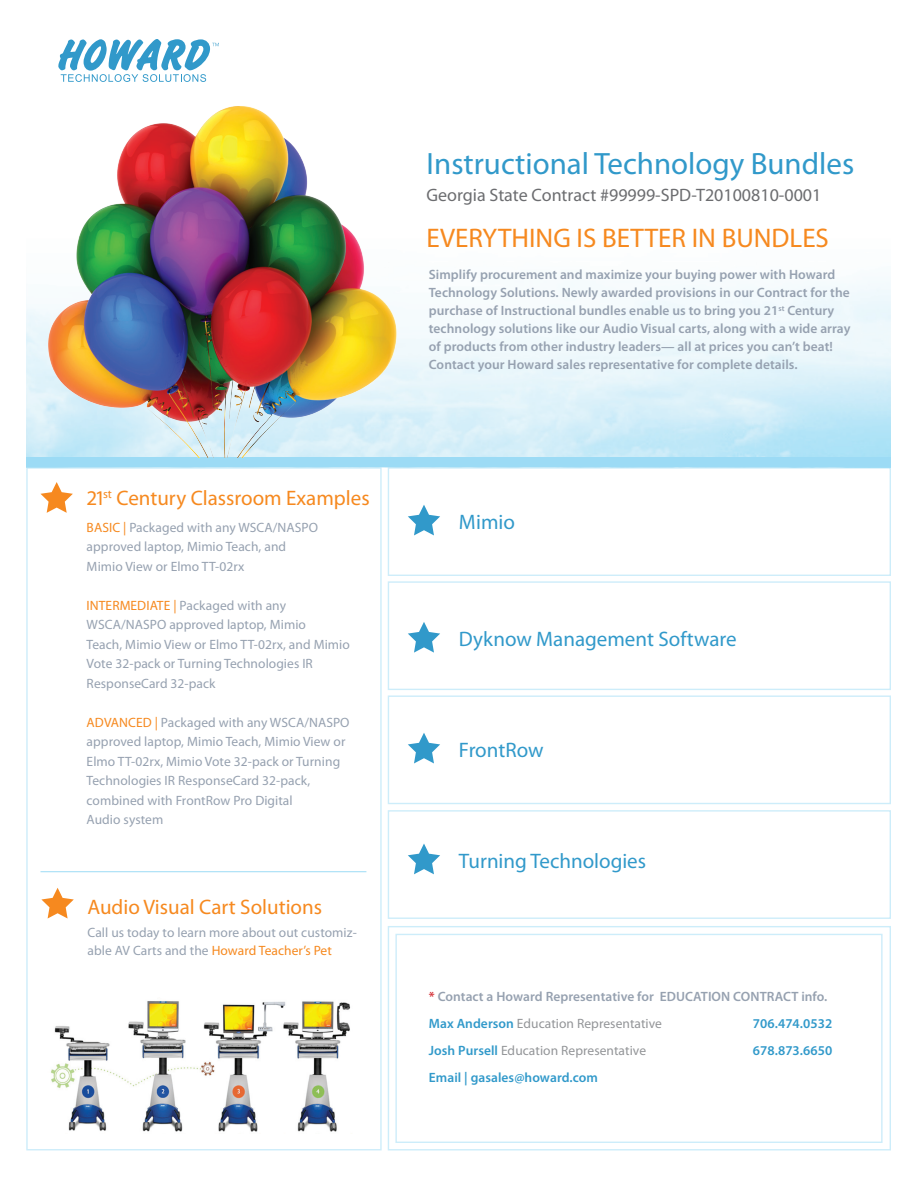
<style>
.page{position:relative;width:918px;height:1188px;background:#fff}
.page>*{position:absolute;margin:0;border:0;box-sizing:border-box;transform-origin:0 0}
.t1{font:30.9px "Myriad Pro";color:#3199ca}
.t2{font:27px "Myriad Pro";color:#f6891f}
.t3{font:21px "Myriad Pro";color:#3199ca}
.t4{font:21px "Myriad Pro";color:#f6891f}
.t5{font:18px "Myriad Pro";color:#6c6d70}
.t6{font:13.5px/19.5px "Myriad Pro";letter-spacing:.005em;color:#96a1b0}
.t7{font:600 13.5px/18px "Myriad Pro";letter-spacing:.005em;color:#96a1b0}
.t8{font:600 13.5px "Myriad Pro";letter-spacing:.005em;color:#3199ca}
.t9{font:13.5px "Myriad Pro";letter-spacing:.005em;color:#939598}
.s1{color:#f6891f}
.s2{color:#d1232a}
.s3{color:#3199ca}
.s4{font-weight:400;color:#939598}
.s5{font-weight:600;color:#3199ca}
</style>
<div class="page">
<svg style="left:58px;top:39px;width:161px;height:43px"></svg>
<div style="left:26px;top:467px;width:356px;height:683px;background:#fff;border:1px solid #9cdbf5"></div>
<div style="left:388px;top:467px;width:503px;height:109px;background:#fff;border:1px solid #9cdbf5"></div>
<div style="left:388px;top:581px;width:503px;height:109px;background:#fff;border:1px solid #9cdbf5"></div>
<div style="left:388px;top:695px;width:503px;height:109px;background:#fff;border:1px solid #9cdbf5"></div>
<div style="left:388px;top:810px;width:503px;height:109px;background:#fff;border:1px solid #9cdbf5"></div>
<div style="left:388px;top:926px;width:503px;height:224px;background:#fff;border:1px solid #9cdbf5"></div>
<div style="left:395px;top:934px;width:488px;height:209px;background:#fff;border:1px solid #9cdbf5"></div>
<div style="left:26px;top:458px;width:865px;height:9px;background:#9cdbf5"></div>
<svg style="left:41px;top:482px;width:32px;height:31px"></svg>
<hr style="left:40px;top:871px;width:326px;height:1px;background:#9cdbf5">
<svg style="left:408px;top:622px;width:32px;height:31px"></svg>
<svg style="left:408px;top:733px;width:32px;height:30px"></svg>
<svg style="left:408px;top:844px;width:32px;height:30px"></svg>
<svg style="left:408px;top:505px;width:32px;height:30px"></svg>
<svg style="left:41px;top:888px;width:33px;height:31px"></svg>
<img style="left:40px;top:106px;width:369px;height:352px">
<img style="left:51px;top:1001px;width:300px;height:131px">
<h1 class="t1" style="left:427px;top:144px;width:429px">Instructional Technology Bundles</h1>
<h3 class="t5" style="left:427px;top:184px;width:396px">Georgia State Contract #99999-SPD-T20100810-0001</h3>
<h2 class="t2" style="left:427px;top:222px;width:404px">EVERYTHING IS BETTER IN BUNDLES</h2>
<h3 class="t4" style="left:87px;top:485px;width:285px">21<sup>st</sup> Century Classroom Examples</h3>
<p class="t7" style="left:429px;top:265px;width:423px">Simplify procurement and maximize your buying power with Howard Technology Solutions. Newly awarded provisions in our Contract for the purchase of Instructional bundles enable us to bring you 21<sup>st</sup> Century technology solutions like our Audio Visual carts, along with a wide array of products from other industry leaders— all at prices you can’t beat!<br>Contact your Howard sales representative for complete details.</p>
<p class="t6" style="left:87px;top:517px;width:233px"><span class="s1">BASIC |</span> Packaged with any WSCA/NASPO</p>
<h3 class="t3" style="left:459px;top:509px;width:58px">Mimio</h3>
<p class="t6" style="left:87px;top:537px;width:201px">approved laptop, Mimio Teach, and<br>Mimio View or Elmo TT-02rx</p>
<p class="t6" style="left:87px;top:595px;width:265px"><span class="s1">INTERMEDIATE |</span> Packaged with any WSCA/NASPO approved laptop, Mimio<br>Teach, Mimio View or Elmo TT-02rx, and Mimio Vote 32-pack or Turning Technologies IR ResponseCard 32-pack</p>
<p class="t6" style="left:87px;top:712px;width:265px"><span class="s1">ADVANCED |</span> Packaged with any WSCA/NASPO approved laptop, Mimio Teach, Mimio View or Elmo TT-02rx, Mimio Vote 32-pack or Turning Technologies IR ResponseCard 32-pack, combined with FrontRow Pro Digital<br>Audio system</p>
<h3 class="t3" style="left:459px;top:626px;width:279px">Dyknow Management Software</h3>
<h3 class="t3" style="left:459px;top:737px;width:86px">FrontRow</h3>
<h3 class="t4" style="left:87px;top:894px;width:236px">Audio Visual Cart Solutions</h3>
<p class="t6" style="left:88px;top:923px;width:271px;line-height:18px">Call us today to learn more about out customiz&shy;able AV Carts and the <span class="s1">Howard Teacher’s Pet</span></p>
<h3 class="t3" style="left:459px;top:848px;width:189px">Turning Technologies</h3>
<p class="t7" style="left:429px;top:983px;width:400px;line-height:27px"><span class="s2">*</span> Contact a Howard Representative for EDUCATION CONTRACT info.<br><span class="s3">Max Anderson</span> <span class="s4">Education Representative</span></p>
<p class="t8" style="left:753px;top:1015px;width:81px">706.474.0532</p>
<p class="t9" style="left:429px;top:1042px;width:219px"><span class="s5">Josh Pursell</span> Education Representative</p>
<p class="t8" style="left:753px;top:1042px;width:81px">678.873.6650</p>
<p class="t8" style="left:429px;top:1069px;width:171px">Email | gasales@howard.com</p>
</div>
